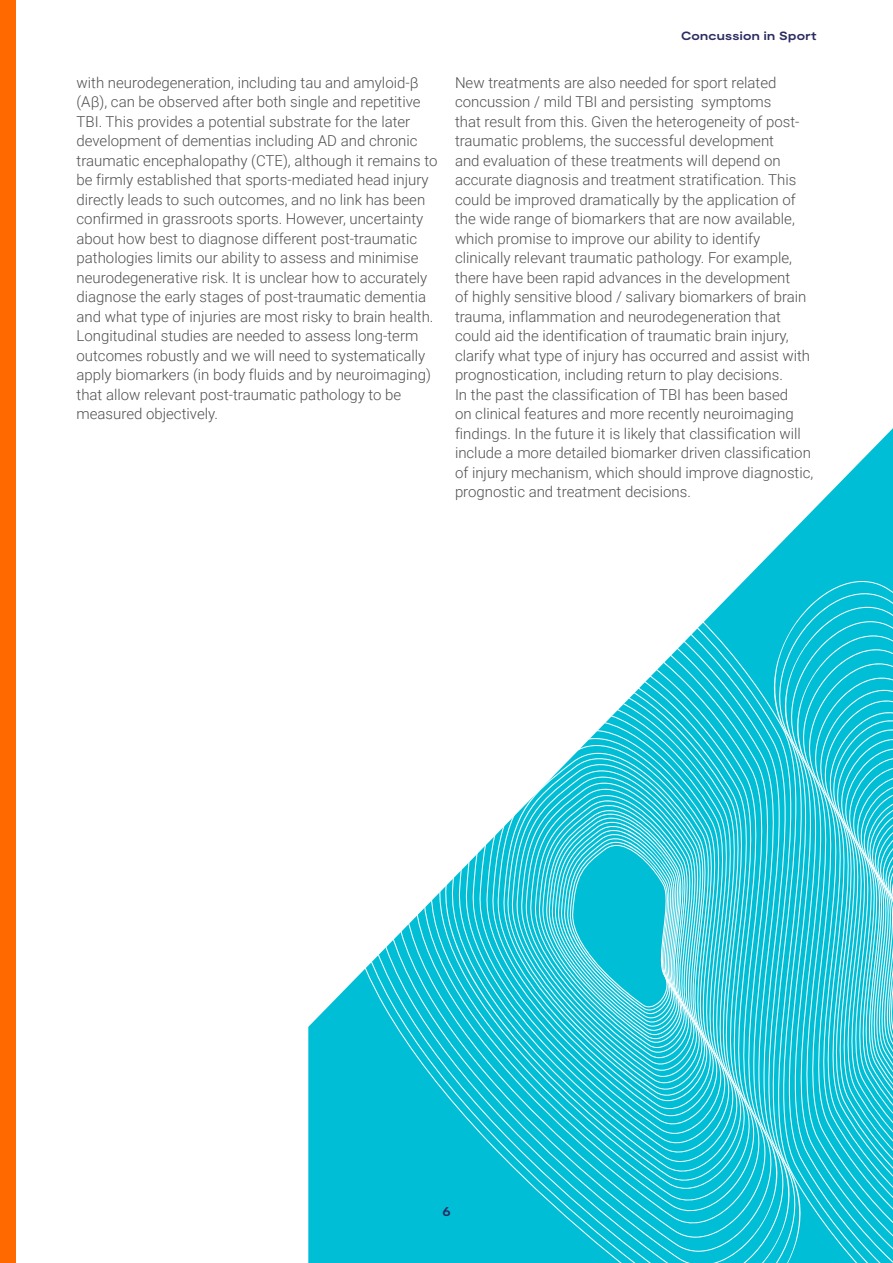
<style>
.page{position:relative;width:893px;height:1263px;background:#fff}
.page>*{position:absolute;margin:0;border:0;box-sizing:border-box;transform-origin:0 0}
.Body_Copy{font:300 15px/19.5px "Roboto";color:#505050}
.t1{font:700 expanded 12.75px "Moderat";color:#2d2d62}
.t2{font:700 expanded 12px "Moderat";letter-spacing:.025em;color:#2d2d62}
</style>
<div class="page">
<svg style="left:308px;top:428px;width:585px;height:835px"></svg>
<svg style="left:341px;top:535px;width:466px;height:728px"></svg>
<svg style="left:768px;top:575px;width:125px;height:688px;background:#2ec9dc"></svg>
<div style="left:0;top:0;width:16px;height:1263px;background:#ff6900"></div>
<p class="t2" style="left:681px;top:29px;width:137px">Concussion in Sport</p>
<p class="Body_Copy" style="left:77px;top:72px;width:362px">with neurodegeneration, including tau and amyloid-β (Aβ), can be observed after both single and repetitive TBI. This provides a potential substrate for the later development of dementias including AD and chronic traumatic encephalopathy (CTE), although it remains to be firmly established that sports-mediated head injury directly leads to such outcomes, and no link has been confirmed in grassroots sports. However, uncertainty about how best to diagnose different post-traumatic pathologies limits our ability to assess and minimise neurodegenerative risk. It is unclear how to accurately diagnose the early stages of post-traumatic dementia and what type of injuries are most risky to brain health.<br>Longitudinal studies are needed to assess long-term outcomes robustly and we will need to systematically apply biomarkers (in body fluids and by neuroimaging) that allow relevant post-traumatic pathology to be measured objectively.</p>
<p class="Body_Copy" style="left:455px;top:72px;width:360px">New treatments are also needed for sport related concussion / mild TBI and persisting symptoms<br>that result from this. Given the heterogeneity of post&shy;traumatic problems, the successful development<br>and evaluation of these treatments will depend on accurate diagnosis and treatment stratification. This could be improved dramatically by the application of the wide range of biomarkers that are now available, which promise to improve our ability to identify clinically relevant traumatic pathology. For example, there have been rapid advances in the development<br>of highly sensitive blood / salivary biomarkers of brain trauma, inflammation and neurodegeneration that could aid the identification of traumatic brain injury, clarify what type of injury has occurred and assist with prognostication, including return to play decisions.<br>In the past the classification of TBI has been based<br>on clinical features and more recently neuroimaging findings. In the future it is likely that classification will include a more detailed biomarker driven classification of injury mechanism, which should improve diagnostic, prognostic and treatment decisions.</p>
<p class="t1" style="left:442px;top:1204px;width:10px">6</p>
</div>
